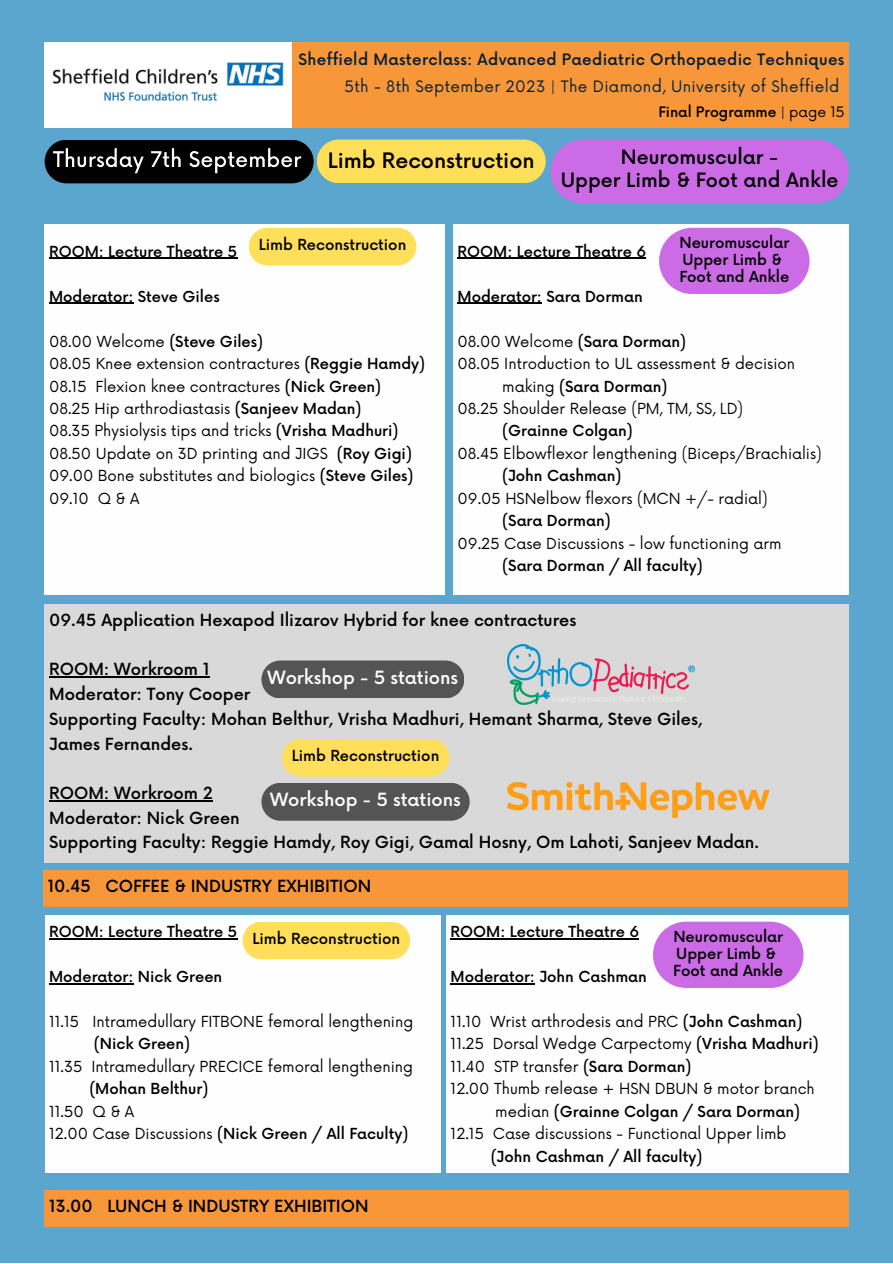
<style>
.page{position:relative;width:893px;height:1264px;background:#fff}
.page>*{position:absolute;margin:0;border:0;box-sizing:border-box;transform-origin:0 0}
.t1{font:500 20.7px "Now";color:#000}
.t2{font:500 19.2px "Now";color:#000}
.t3{font:500 17.85px "Now";color:#fefefe}
.t4{font:500 16.35px "Now";color:#000}
.t5{font:500 15.3px "Now";letter-spacing:.02em;color:#001f37}
.t6{font:15.3px "Now";letter-spacing:.02em;color:#001f37}
.t7{font:14.85px "Now";color:#000}
.t8{font:500 14.85px "Now";color:#000}
.t9{font:500 14.1px "Now";color:#000}
.s1{font-weight:400}
.s2{font-weight:500}
</style>
<div class="page">
<div style="left:0;top:0;width:892px;height:1262px;background:#5ba6ce"></div>
<div style="left:45px;top:224px;width:400px;height:370px;background:#fefefe"></div>
<hr style="left:49px;top:258px;width:188px;height:1px;background:#000">
<hr style="left:49px;top:303px;width:84px;height:1px;background:#000">
<div style="left:45px;top:140px;width:268px;height:43px;background:#000;border-radius:22px"></div>
<img style="left:48px;top:143px;width:259px;height:38px">
<div style="left:45px;top:604px;width:803px;height:258px;background:#d9d9d9"></div>
<hr style="left:49px;top:676px;width:160px;height:1px;background:#000">
<hr style="left:49px;top:800px;width:164px;height:1px;background:#000">
<div style="left:43px;top:870px;width:804px;height:37px;background:#f8973a"></div>
<div style="left:453px;top:224px;width:395px;height:370px;background:#fefefe"></div>
<hr style="left:457px;top:258px;width:189px;height:1px;background:#000">
<hr style="left:457px;top:303px;width:85px;height:1px;background:#000">
<div style="left:317px;top:139px;width:228px;height:44px;background:#ffde59;border-radius:22px"></div>
<div style="left:550px;top:140px;width:298px;height:63px;background:#cb6ce6"></div>
<div style="left:249px;top:228px;width:167px;height:37px;background:#ffde59"></div>
<svg style="left:659px;top:228px;width:150px;height:66px;background:#cf79e8"></svg>
<img style="left:508px;top:782px;width:261px;height:35px">
<div style="left:282px;top:739px;width:167px;height:37px;background:#ffde59"></div>
<div style="left:45px;top:915px;width:395px;height:258px;background:#fefefe"></div>
<hr style="left:49px;top:938px;width:188px;height:1px;background:#000">
<hr style="left:49px;top:983px;width:84px;height:1px;background:#000">
<div style="left:446px;top:915px;width:402px;height:258px;background:#fefefe"></div>
<hr style="left:450px;top:938px;width:189px;height:1px;background:#000">
<hr style="left:450px;top:983px;width:85px;height:1px;background:#000">
<div style="left:242px;top:922px;width:168px;height:37px;background:#ffde59"></div>
<svg style="left:653px;top:921px;width:150px;height:66px;background:#cf7ae8"></svg>
<div style="left:45px;top:1190px;width:803px;height:36px;background:#f8973a"></div>
<img style="left:508px;top:644px;width:186px;height:60px">
<div style="left:261px;top:660px;width:203px;height:38px;background:#545454"></div>
<div style="left:261px;top:783px;width:208px;height:37px;background:#545454"></div>
<div style="left:45px;top:42px;width:253px;height:86px;background:#fff"></div>
<div style="left:292px;top:42px;width:556px;height:86px;background:#f8973a"></div>
<img style="left:52px;top:62px;width:232px;height:39px">
<p class="t5" style="left:298px;top:51px;width:547px">Sheffield Masterclass: Advanced Paediatric Orthopaedic Techniques</p>
<p class="t6" style="left:344px;top:78px;width:496px">5th - 8th September 2023 | The Diamond, University of Sheffield</p>
<p class="t9" style="left:658px;top:104px;width:188px">Final Programme <span class="s1">| page 15</span></p>
<p class="t1" style="left:328px;top:149px;width:208px">Limb Reconstruction</p>
<p class="t2" style="left:621px;top:147px;width:159px">Neuromuscular -</p>
<p class="t2" style="left:560px;top:170px;width:279px">Upper Limb &amp; Foot and Ankle</p>
<p class="t8" style="left:259px;top:237px;width:149px">Limb Reconstruction</p>
<p class="t8" style="left:679px;top:235px;width:111px">Neuromuscular</p>
<p class="t8" style="left:682px;top:251px;width:101px">Upper Limb &amp;</p>
<p class="t8" style="left:679px;top:268px;width:111px">Foot and Ankle</p>
<p class="t8" style="left:49px;top:243px;width:189px">ROOM: Lecture Theatre 5</p>
<p class="t8" style="left:49px;top:288px;width:172px">Moderator: Steve Giles</p>
<p class="t7" style="left:49px;top:333px;width:215px">08.00 Welcome <span class="s2">(Steve Giles)</span></p>
<p class="t7" style="left:49px;top:355px;width:377px">08.05 Knee extension contractures <span class="s2">(Reggie Hamdy)</span></p>
<p class="t7" style="left:49px;top:378px;width:333px">08.15 Flexion knee contractures <span class="s2">(Nick Green)</span></p>
<p class="t7" style="left:49px;top:400px;width:314px">08.25 Hip arthrodiastasis <span class="s2">(Sanjeev Madan)</span></p>
<p class="t7" style="left:49px;top:423px;width:351px">08.35 Physiolysis tips and tricks <span class="s2">(Vrisha Madhuri)</span></p>
<p class="t7" style="left:49px;top:445px;width:364px">08.50 Update on 3D printing and JIGS <span class="s2">(Roy Gigi)</span></p>
<p class="t7" style="left:49px;top:468px;width:366px">09.00 Bone substitutes and biologics <span class="s2">(Steve Giles)</span></p>
<p class="t7" style="left:49px;top:490px;width:92px">09.10 Q &amp; A</p>
<p class="t8" style="left:457px;top:243px;width:190px">ROOM: Lecture Theatre 6</p>
<p class="t8" style="left:457px;top:288px;width:187px">Moderator: Sara Dorman</p>
<p class="t7" style="left:457px;top:333px;width:230px">08.00 Welcome <span class="s2">(Sara Dorman)</span></p>
<p class="t7" style="left:457px;top:355px;width:339px">08.05 Introduction to UL assessment &amp; decision</p>
<p class="t8" style="left:502px;top:378px;width:167px"><span class="s1">making</span> (Sara Dorman)</p>
<p class="t7" style="left:457px;top:400px;width:287px">08.25 Shoulder Release (PM, TM, SS, LD)</p>
<p class="t8" style="left:502px;top:423px;width:132px">(Grainne Colgan)</p>
<p class="t7" style="left:457px;top:445px;width:365px">08.45 Elbowflexor lengthening (Biceps/Brachialis)</p>
<p class="t8" style="left:502px;top:468px;width:121px">(John Cashman)</p>
<p class="t7" style="left:457px;top:490px;width:311px">09.05 HSNelbow flexors (MCN +/- radial)</p>
<p class="t8" style="left:502px;top:513px;width:110px">(Sara Dorman)</p>
<p class="t7" style="left:457px;top:535px;width:325px">09.25 Case Discussions - low functioning arm</p>
<p class="t8" style="left:502px;top:558px;width:202px">(Sara Dorman / All faculty)</p>
<p class="t4" style="left:49px;top:611px;width:528px">09.45 Application Hexapod Ilizarov Hybrid for knee contractures</p>
<p class="t4" style="left:49px;top:660px;width:162px">ROOM: Workroom 1</p>
<p class="t4" style="left:49px;top:685px;width:203px">Moderator: Tony Cooper</p>
<p class="t4" style="left:49px;top:710px;width:654px">Supporting Faculty: Mohan Belthur, Vrisha Madhuri, Hemant Sharma, Steve Giles,</p>
<p class="t4" style="left:49px;top:734px;width:145px">James Fernandes.</p>
<p class="t4" style="left:49px;top:784px;width:165px">ROOM: Workroom 2</p>
<p class="t4" style="left:49px;top:809px;width:192px">Moderator: Nick Green</p>
<p class="t4" style="left:49px;top:833px;width:711px">Supporting Faculty: Reggie Hamdy, Roy Gigi, Gamal Hosny, Om Lahoti, Sanjeev Madan.</p>
<p class="t4" style="left:48px;top:877px;width:325px">10.45 COFFEE &amp; INDUSTRY EXHIBITION</p>
<p class="t3" style="left:267px;top:668px;width:192px">Workshop - 5 stations</p>
<p class="t8" style="left:292px;top:748px;width:149px">Limb Reconstruction</p>
<p class="t3" style="left:270px;top:790px;width:192px">Workshop - 5 stations</p>
<p class="t8" style="left:49px;top:923px;width:189px">ROOM: Lecture Theatre 5</p>
<p class="t8" style="left:49px;top:968px;width:175px">Moderator: Nick Green</p>
<p class="t7" style="left:49px;top:1013px;width:365px">11.15 Intramedullary FITBONE femoral lengthening</p>
<p class="t8" style="left:94px;top:1035px;width:98px">(Nick Green)</p>
<p class="t7" style="left:49px;top:1058px;width:365px">11.35 Intramedullary PRECICE femoral lengthening</p>
<p class="t8" style="left:89px;top:1080px;width:120px">(Mohan Belthur)</p>
<p class="t7" style="left:49px;top:1103px;width:87px">11.50 Q &amp; A</p>
<p class="t8" style="left:49px;top:1125px;width:360px"><span class="s1">12.00 Case Discussions</span> (Nick Green / All Faculty)</p>
<p class="t8" style="left:450px;top:923px;width:190px">ROOM: Lecture Theatre 6</p>
<p class="t8" style="left:450px;top:968px;width:198px">Moderator: John Cashman</p>
<p class="t7" style="left:450px;top:1013px;width:353px">11.10 Wrist arthrodesis and PRC <span class="s2">(John Cashman)</span></p>
<p class="t7" style="left:450px;top:1035px;width:369px">11.25 Dorsal Wedge Carpectomy <span class="s2">(Vrisha Madhuri)</span></p>
<p class="t7" style="left:450px;top:1058px;width:242px">11.40 STP transfer <span class="s2">(Sara Dorman)</span></p>
<p class="t7" style="left:450px;top:1080px;width:365px">12.00 Thumb release + HSN DBUN &amp; motor branch</p>
<p class="t8" style="left:495px;top:1103px;width:306px"><span class="s1">median</span> (Grainne Colgan / Sara Dorman)</p>
<p class="t7" style="left:450px;top:1125px;width:337px">12.15 Case discussions - Functional Upper limb</p>
<p class="t8" style="left:490px;top:1148px;width:213px">(John Cashman / All faculty)</p>
<p class="t8" style="left:252px;top:930px;width:149px">Limb Reconstruction</p>
<p class="t8" style="left:673px;top:928px;width:111px">Neuromuscular</p>
<p class="t8" style="left:676px;top:945px;width:101px">Upper Limb &amp;</p>
<p class="t8" style="left:673px;top:962px;width:111px">Foot and Ankle</p>
<p class="t4" style="left:49px;top:1196px;width:321px">13.00 LUNCH &amp; INDUSTRY EXHIBITION</p>
</div>
